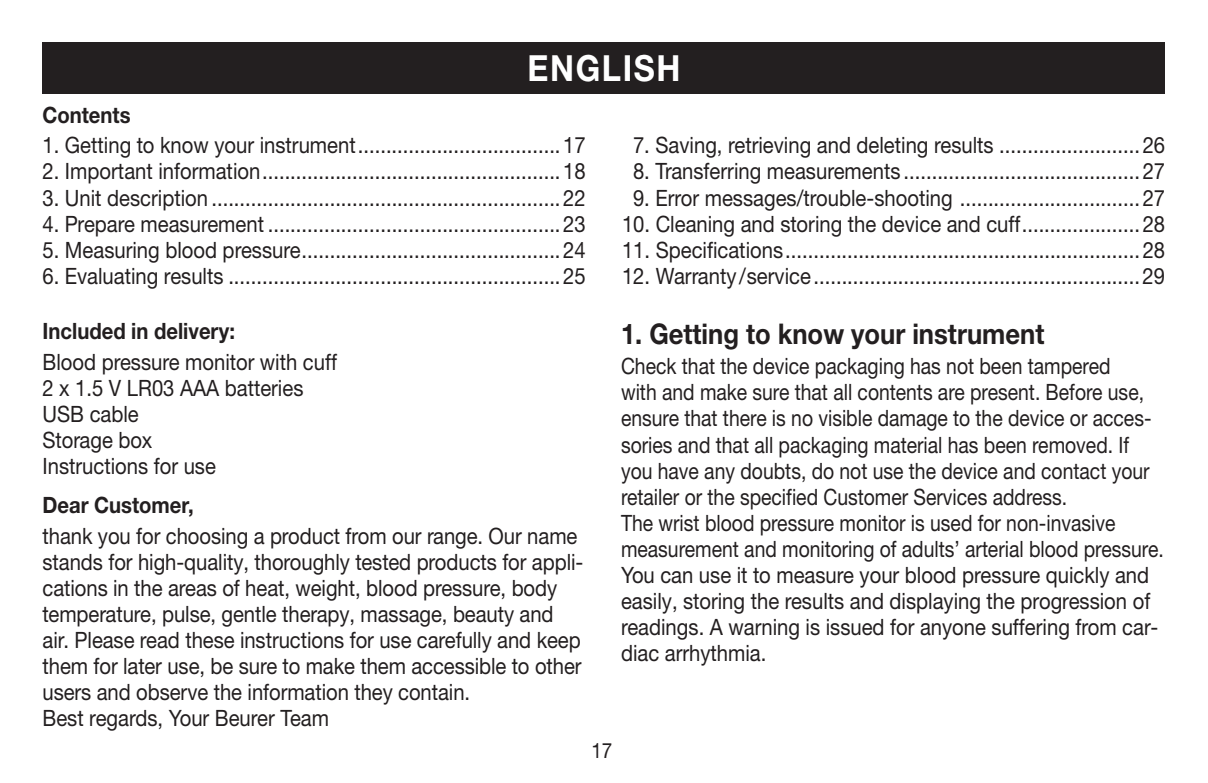
<style>
.page{position:relative;width:1208px;height:783px;background:#fff}
.page>*{position:absolute;margin:0;border:0;box-sizing:border-box;transform-origin:0 0}
.t1{font:700 36px "Helvetica Neue LTW1 G";letter-spacing:.05em;color:#fff;scale:.9 1}
.t2{font:700 28.5px "Helvetica Neue LTW1 G";color:#231f20;scale:.9 1}
.t3{font:22.5px/26.1px "Helvetica Neue LTW1 G";color:#231f20;scale:.9 1}
.t4{font:22.5px/26.1px "Helvetica Neue LTW1 G";color:#231f20;scale:.86 1}
.t5{font:700 22.5px "Helvetica Neue LTW1 G";color:#231f20;scale:.9 1}
.t6{font:21px "Helvetica Neue LTW1 G";color:#231f20;scale:.9 1}
</style>
<div class="page">
<div style="left:43px;top:43px;width:1122px;height:51px;background:#231f20"></div>
<p class="t5" style="left:43px;top:101px;width:99px">Contents</p>
<h1 class="t1" style="left:527px;top:46px;width:172px">ENGLISH</h1>
<p class="t3" style="left:43px;top:132px;width:605px">1. Getting to know your instrument....................................17</p>
<p class="t3" style="left:43px;top:158px;width:605px">2. Important information.....................................................18</p>
<p class="t3" style="left:43px;top:184px;width:605px">3. Unit description ..............................................................22</p>
<p class="t3" style="left:43px;top:210px;width:605px">4. Prepare measurement ....................................................23</p>
<p class="t3" style="left:43px;top:236px;width:605px">5. Measuring blood pressure..............................................24</p>
<p class="t3" style="left:43px;top:263px;width:605px">6. Evaluating results ...........................................................25</p>
<p class="t3" style="left:633px;top:132px;width:593px">7. Saving, retrieving and deleting results .........................26</p>
<p class="t3" style="left:633px;top:158px;width:593px">8. Transferring measurements ..........................................27</p>
<p class="t3" style="left:633px;top:184px;width:593px">9. Error messages/trouble-shooting ................................27</p>
<p class="t3" style="left:622px;top:210px;width:605px">10. Cleaning and storing the device and cuff.....................28</p>
<p class="t3" style="left:622px;top:236px;width:605px">11. Specifications...............................................................28</p>
<p class="t3" style="left:622px;top:263px;width:605px">12. Warranty/service ..........................................................29</p>
<p class="t5" style="left:43px;top:317px;width:215px">Included in delivery:</p>
<p class="t3" style="left:43px;top:348px;width:329px">Blood pressure monitor with cuff<br>2 x 1.5 V LR03 AAA batteries<br>USB cable<br>Storage box<br>Instructions for use</p>
<p class="t5" style="left:43px;top:491px;width:169px">Dear Customer,</p>
<p class="t3" style="left:43px;top:522px;width:602px">thank you for choosing a product from our range. Our name stands for high-quality, thoroughly tested products for appli&shy;cations in the areas of heat, weight, blood pressure, body temperature, pulse, gentle therapy, massage, beauty and air. Please read these instructions for use carefully and keep them for later use, be sure to make them accessible to other users and observe the information they contain.<br>Best regards, Your Beurer Team</p>
<p class="t2" style="left:621px;top:316px;width:472px">1. Getting to know your instrument</p>
<p class="t4" style="left:621px;top:353px;width:632px">Check that the device packaging has not been tampered<br>with and make sure that all contents are present. Before use, ensure that there is no visible damage to the device or acces&shy;sories and that all packaging material has been removed. If you have any doubts, do not use the device and contact your retailer or the specified Customer Services address.<br>The wrist blood pressure monitor is used for non-invasive measurement and monitoring of adults’ arterial blood pressure.<br>You can use it to measure your blood pressure quickly and easily, storing the results and displaying the progression of readings. A warning is issued for anyone suffering from car&shy;diac arrhythmia.</p>
<p class="t6" style="left:591px;top:737px;width:25px">17</p>
</div>
